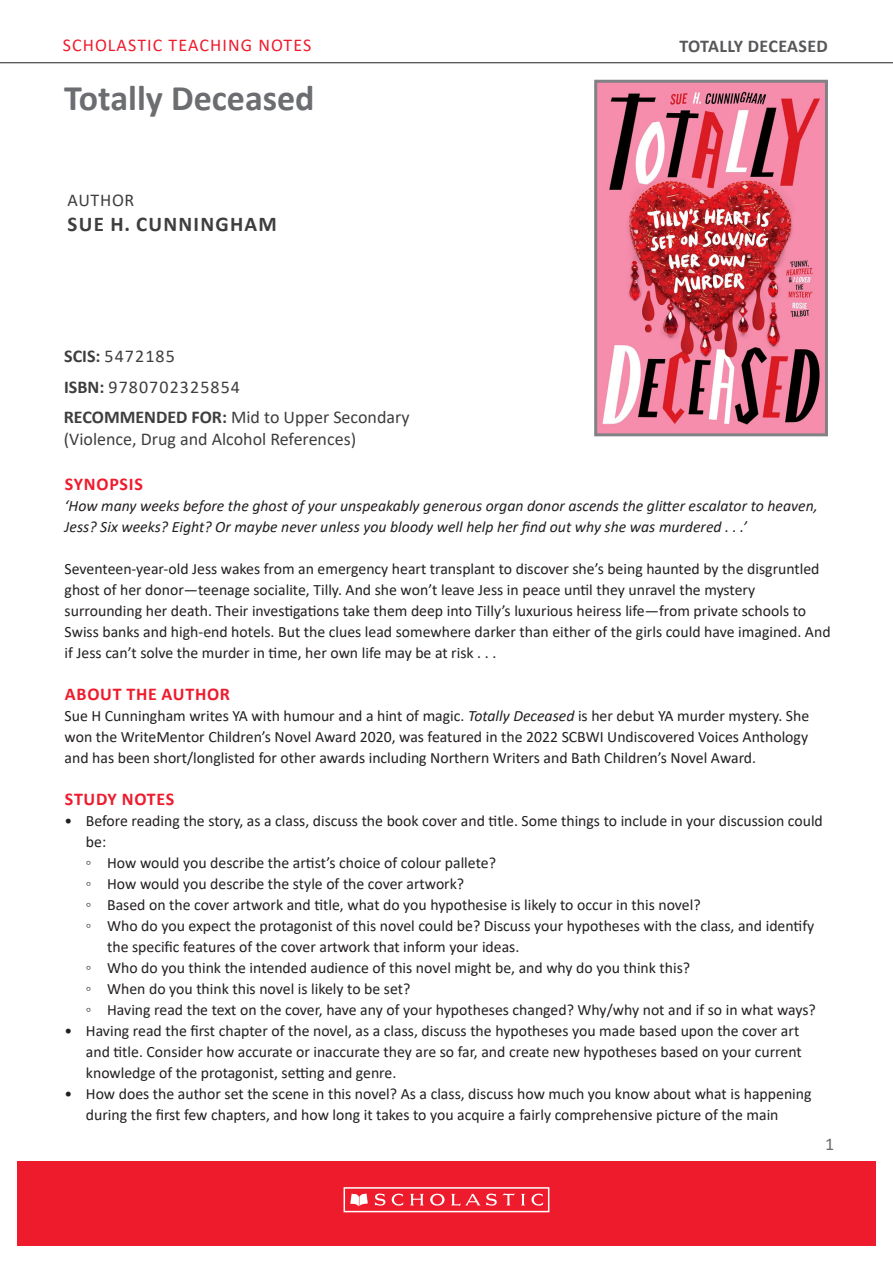
<style>
.page{position:relative;width:893px;height:1263px;background:#fff}
.page>*{position:absolute;margin:0;border:0;box-sizing:border-box;transform-origin:0 0}
.t1{font:700 36px "Calibri";color:#6c6d70}
.t2{font:700 21px "Calibri";letter-spacing:.06em;color:#3e3e3f}
.t3{font:18px "Calibri";color:#3e3e3f}
.t4{font:18px "Calibri";letter-spacing:.06em;color:#3e3e3f}
.t5{font:18px "Calibri";letter-spacing:.06em;color:#ee1b2d}
.SUB_HEAD_1{font:700 18px "Calibri";letter-spacing:.04em;color:#ee1b2d}
.t6{font:700 18px "Calibri";letter-spacing:.02em;color:#57585a}
.Body_Copy__no_space{font:700 18px "Calibri";letter-spacing:.035em;color:#ee1b2d}
.t7{font:18px "Calibri";color:#6c6d70}
.Body_Copy__no_space-2{font:15.75px/21px "Calibri";color:#231f20}
.Body_Copy__no_space-3{font:italic 15.75px/21px "Calibri";color:#231f20}
.s1{font-weight:700}
.s2{font-style:italic}
</style>
<div class="page">
<hr style="left:0;top:62px;width:893px;height:1px;background:#231f20">
<div style="left:17px;top:1161px;width:859px;height:85px;background:#ee1b2d"></div>
<div style="left:344px;top:1187px;width:205px;height:25px;border:2px solid #fff"></div>
<svg style="left:350px;top:1193px;width:18px;height:13px"></svg>
<svg style="left:375px;top:1193px;width:28px;height:13px"></svg>
<svg style="left:410px;top:1194px;width:14px;height:11px"></svg>
<svg style="left:521px;top:1194px;width:4px;height:11px"></svg>
<svg style="left:531px;top:1193px;width:12px;height:13px"></svg>
<svg style="left:430px;top:1194px;width:15px;height:11px"></svg>
<svg style="left:451px;top:1193px;width:64px;height:13px"></svg>
<img style="left:598px;top:84px;width:226px;height:348px">
<div style="left:594px;top:80px;width:234px;height:356px;border:3px solid #808285"></div>
<p class="t5" style="left:63px;top:32px;width:250px">SCHOLASTIC TEACHING NOTES</p>
<p class="t6" style="left:679px;top:33px;width:150px">TOTALLY DECEASED</p>
<p class="t1" style="left:64px;top:73px;width:252px">Totally Deceased</p>
<p class="t3" style="left:68px;top:187px;width:68px">AUTHOR</p>
<p class="t2" style="left:68px;top:209px;width:211px">SUE H. CUNNINGHAM</p>
<p class="t4" style="left:64px;top:344px;width:112px"><span class="s1">SCIS:</span> 5472185</p>
<p class="t4" style="left:64px;top:374px;width:177px"><span class="s1">ISBN:</span> 9780702325854</p>
<p class="t3" style="left:64px;top:404px;width:347px"><span class="s1">RECOMMENDED FOR:</span> Mid to Upper Secondary</p>
<p class="t3" style="left:64px;top:426px;width:294px">(Violence, Drug and Alcohol References)</p>
<p class="SUB_HEAD_1" style="left:65px;top:471px;width:79px">SYNOPSIS</p>
<p class="Body_Copy__no_space-3" style="left:65px;top:495px;width:754px">‘How many weeks before the ghost of your unspeakably generous organ donor ascends the glitter escalator to heaven,<br>Jess? Six weeks? Eight? Or maybe never unless you bloody well help her find out why she was murdered . . .’</p>
<p class="Body_Copy__no_space-2" style="left:65px;top:558px;width:767px">Seventeen-year-old Jess wakes from an emergency heart transplant to discover she’s being haunted by the disgruntled ghost of her donor—teenage socialite, Tilly. And she won’t leave Jess in peace until they unravel the mystery surrounding her death. Their investigations take them deep into Tilly’s luxurious heiress life—from private schools to Swiss banks and high-end hotels. But the clues lead somewhere darker than either of the girls could have imagined. And if Jess can’t solve the murder in time, her own life may be at risk . . .</p>
<p class="SUB_HEAD_1" style="left:65px;top:681px;width:167px">ABOUT THE AUTHOR</p>
<p class="Body_Copy__no_space-2" style="left:65px;top:705px;width:746px;text-align:justify">Sue H Cunningham writes YA with humour and a hint of magic. <span class="s2">Totally Deceased</span> is her debut YA murder mystery. She won the WriteMentor Children’s Novel Award 2020, was featured in the 2022 SCBWI Undiscovered Voices Anthology and has been short/longlisted for other awards including Northern Writers and Bath Children’s Novel Award.</p>
<p class="Body_Copy__no_space" style="left:65px;top:786px;width:111px">STUDY NOTES</p>
<p class="Body_Copy__no_space-2" style="left:86px;top:810px;width:738px;text-indent:-21px">• Before reading the story, as a class, discuss the book cover and title. Some things to include in your discussion could be:</p>
<p class="Body_Copy__no_space-2" style="left:86px;top:852px;width:412px">◦ How would you describe the artist’s choice of colour pallete?</p>
<p class="Body_Copy__no_space-2" style="left:86px;top:873px;width:380px">◦ How would you describe the style of the cover artwork?</p>
<p class="Body_Copy__no_space-2" style="left:86px;top:894px;width:616px">◦ Based on the cover artwork and title, what do you hypothesise is likely to occur in this novel?</p>
<p class="Body_Copy__no_space-2" style="left:107px;top:915px;width:709px;text-indent:-21px">◦ Who do you expect the protagonist of this novel could be? Discuss your hypotheses with the class, and identify the specific features of the cover artwork that inform your ideas.</p>
<p class="Body_Copy__no_space-2" style="left:86px;top:957px;width:606px">◦ Who do you think the intended audience of this novel might be, and why do you think this?</p>
<p class="Body_Copy__no_space-2" style="left:86px;top:978px;width:326px">◦ When do you think this novel is likely to be set?</p>
<p class="Body_Copy__no_space-2" style="left:86px;top:999px;width:731px">◦ Having read the text on the cover, have any of your hypotheses changed? Why/why not and if so in what ways?</p>
<p class="Body_Copy__no_space-2" style="left:86px;top:1020px;width:717px;text-indent:-21px">• Having read the first chapter of the novel, as a class, discuss the hypotheses you made based upon the cover art and title. Consider how accurate or inaccurate they are so far, and create new hypotheses based on your current knowledge of the protagonist, setting and genre.</p>
<p class="Body_Copy__no_space-2" style="left:86px;top:1083px;width:727px;text-indent:-21px">• How does the author set the scene in this novel? As a class, discuss how much you know about what is happening during the first few chapters, and how long it takes to you acquire a fairly comprehensive picture of the main</p>
<p class="t7" style="left:825px;top:1131px;width:11px">1</p>
</div>
